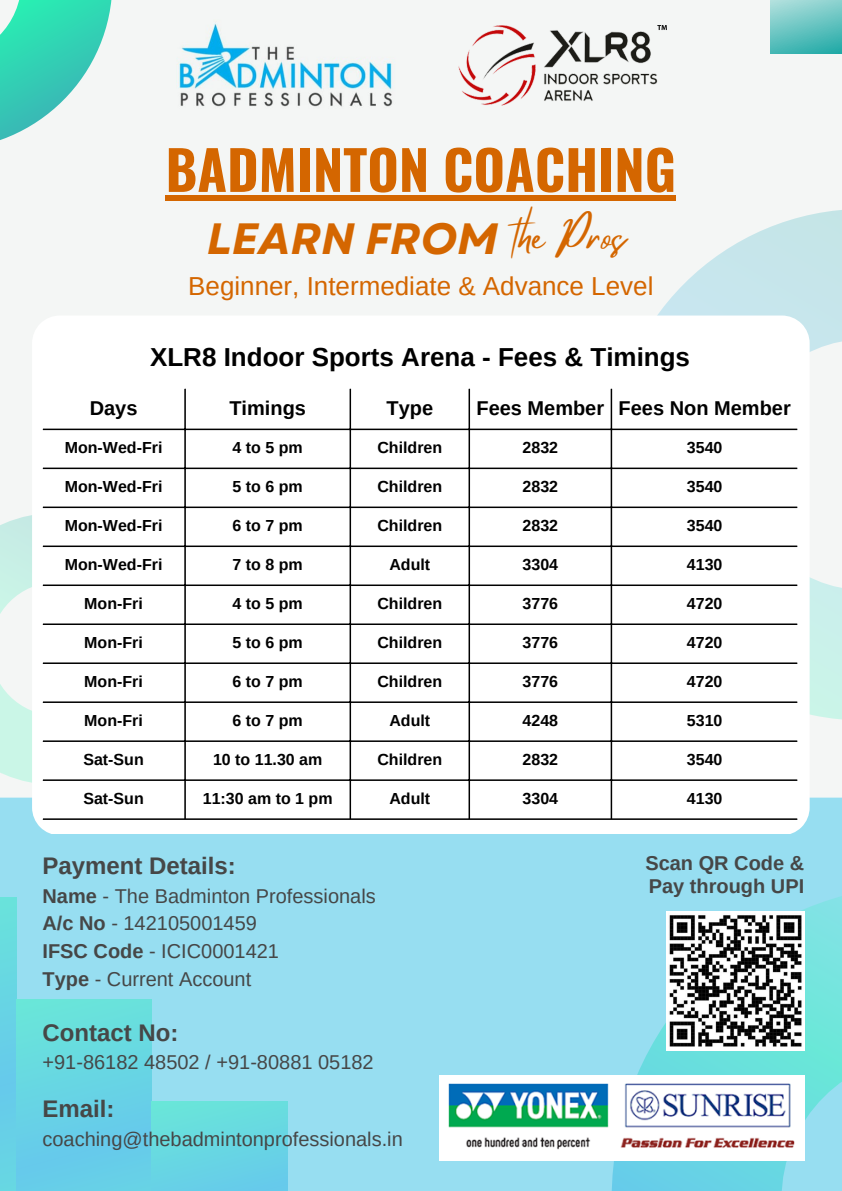
<style>
.page{position:relative;width:842px;height:1191px;background:#fff}
.page>*{position:absolute;margin:0;border:0;box-sizing:border-box;transform-origin:0 0}
.t1{font:700 54px "Oswald";color:#d46600}
.t2{font:italic 700 43.8px "Garet";color:#d46600}
.t3{font:700 26px "Arimo";color:#000}
.t4{font:26px "Arimo";color:#d46600}
.t5{font:700 24px "Arimo";color:#464747}
.t6{font:20px/27.7px "Arimo";color:#464747}
.t7{font:700 20px "Arimo";color:#000}
.t8{font:700 20px/23.2px "Arimo";color:#464747}
.t9{font:700 16px "Arimo";color:#000}
.s1{font-family:"Mistrully";font-weight:400;font-style:normal;font-size:39.5px}
.s2{font-weight:700}
</style>
<div class="page">
<div style="left:0;top:0;width:842px;height:1190px;background:#f4f6f5"></div>
<svg style="left:658px;top:210px;width:184px;height:510px"></svg>
<svg style="left:0;top:515px;width:32px;height:268px;fill:#caf6e7"></svg>
<div style="left:0;top:797px;width:842px;height:393px;background:#97def1"></div>
<div style="left:0;top:897px;width:16px;height:293px;background:linear-gradient(to bottom,#68dcdf,#66ccea)"></div>
<div style="left:16px;top:999px;width:136px;height:191px;background:linear-gradient(to bottom,#69e2db,#66c8ed)"></div>
<div style="left:152px;top:1100px;width:135px;height:90px;background:#67d8e2"></div>
<svg style="left:612px;top:884px;width:230px;height:306px;background:#86dee9"></svg>
<div style="left:439px;top:1074px;width:365px;height:86px;background:#fff"></div>
<svg style="left:0;top:0;width:112px;height:140px"></svg>
<svg style="left:770px;top:0;width:72px;height:54px;background:#68c4c1"></svg>
<img style="left:179px;top:23px;width:214px;height:84px">
<div style="left:32px;top:315px;width:778px;height:518px;background:#fff"></div>
<img style="left:448px;top:1083px;width:347px;height:67px">
<img style="left:666px;top:911px;width:138px;height:139px">
<hr style="left:184px;top:389px;width:2px;height:429px;background:#000">
<hr style="left:350px;top:389px;width:1px;height:429px;background:#000">
<hr style="left:469px;top:389px;width:1px;height:429px;background:#000">
<hr style="left:611px;top:389px;width:1px;height:429px;background:#000">
<hr style="left:43px;top:428px;width:754px;height:2px;background:#000">
<hr style="left:43px;top:467px;width:754px;height:2px;background:#000">
<hr style="left:43px;top:506px;width:754px;height:2px;background:#000">
<hr style="left:43px;top:545px;width:754px;height:2px;background:#000">
<hr style="left:43px;top:584px;width:754px;height:2px;background:#000">
<hr style="left:43px;top:623px;width:754px;height:2px;background:#000">
<hr style="left:43px;top:662px;width:754px;height:2px;background:#000">
<hr style="left:43px;top:701px;width:754px;height:2px;background:#000">
<hr style="left:43px;top:740px;width:754px;height:1px;background:#000">
<hr style="left:43px;top:779px;width:754px;height:1px;background:#000">
<hr style="left:43px;top:818px;width:754px;height:1px;background:#000">
<img style="left:458px;top:26px;width:208px;height:79px">
<div style="left:166px;top:195px;width:510px;height:5px;background:#d46600"></div>
<h1 class="t1" style="left:166px;top:127px;width:512px">BADMINTON COACHING</h1>
<h2 class="t2" style="left:207px;top:207px;width:420px">LEARN FROM <span class="s1">the Pros</span></h2>
<h3 class="t4" style="left:188px;top:271px;width:467px">Beginner, Intermediate &amp; Advance Level</h3>
<h3 class="t3" style="left:150px;top:342px;width:541px">XLR8 Indoor Sports Arena - Fees &amp; Timings</h3>
<p class="t7" style="left:90px;top:397px;width:49px">Days</p>
<p class="t7" style="left:229px;top:397px;width:78px">Timings</p>
<p class="t7" style="left:386px;top:397px;width:48px">Type</p>
<p class="t7" style="left:476px;top:397px;width:316px">Fees Member Fees Non Member</p>
<p class="t9" style="left:65px;top:439px;width:99px">Mon-Wed-Fri</p>
<p class="t9" style="left:233px;top:439px;width:72px">4to5pm</p>
<p class="t9" style="left:377px;top:439px;width:66px">Children</p>
<p class="t9" style="left:523px;top:439px;width:37px">2832</p>
<p class="t9" style="left:687px;top:439px;width:37px">3540</p>
<p class="t9" style="left:65px;top:478px;width:99px">Mon-Wed-Fri</p>
<p class="t9" style="left:233px;top:478px;width:72px">5to6pm</p>
<p class="t9" style="left:377px;top:478px;width:66px">Children</p>
<p class="t9" style="left:523px;top:478px;width:37px">2832</p>
<p class="t9" style="left:687px;top:478px;width:37px">3540</p>
<p class="t9" style="left:65px;top:517px;width:99px">Mon-Wed-Fri</p>
<p class="t9" style="left:233px;top:517px;width:72px">6to7pm</p>
<p class="t9" style="left:377px;top:517px;width:66px">Children</p>
<p class="t9" style="left:523px;top:517px;width:37px">2832</p>
<p class="t9" style="left:687px;top:517px;width:37px">3540</p>
<p class="t9" style="left:65px;top:555px;width:99px">Mon-Wed-Fri</p>
<p class="t9" style="left:233px;top:555px;width:72px">7to8pm</p>
<p class="t9" style="left:389px;top:555px;width:42px">Adult</p>
<p class="t9" style="left:523px;top:555px;width:37px">3304</p>
<p class="t9" style="left:687px;top:555px;width:37px">4130</p>
<p class="t9" style="left:84px;top:594px;width:60px">Mon-Fri</p>
<p class="t9" style="left:233px;top:594px;width:72px">4to5pm</p>
<p class="t9" style="left:377px;top:594px;width:66px">Children</p>
<p class="t9" style="left:523px;top:594px;width:37px">3776</p>
<p class="t9" style="left:687px;top:594px;width:37px">4720</p>
<p class="t9" style="left:84px;top:633px;width:60px">Mon-Fri</p>
<p class="t9" style="left:233px;top:633px;width:72px">5to6pm</p>
<p class="t9" style="left:377px;top:633px;width:66px">Children</p>
<p class="t9" style="left:523px;top:633px;width:37px">3776</p>
<p class="t9" style="left:687px;top:633px;width:37px">4720</p>
<p class="t9" style="left:84px;top:672px;width:60px">Mon-Fri</p>
<p class="t9" style="left:233px;top:672px;width:72px">6to7pm</p>
<p class="t9" style="left:377px;top:672px;width:66px">Children</p>
<p class="t9" style="left:523px;top:672px;width:37px">3776</p>
<p class="t9" style="left:687px;top:672px;width:37px">4720</p>
<p class="t9" style="left:84px;top:711px;width:60px">Mon-Fri</p>
<p class="t9" style="left:233px;top:711px;width:72px">6to7pm</p>
<p class="t9" style="left:389px;top:711px;width:42px">Adult</p>
<p class="t9" style="left:523px;top:711px;width:37px">4248</p>
<p class="t9" style="left:687px;top:711px;width:37px">5310</p>
<p class="t9" style="left:83px;top:750px;width:62px">Sat-Sun</p>
<p class="t9" style="left:213px;top:750px;width:111px">10 to 11.30 am</p>
<p class="t9" style="left:377px;top:750px;width:66px">Children</p>
<p class="t9" style="left:523px;top:750px;width:37px">2832</p>
<p class="t9" style="left:687px;top:750px;width:37px">3540</p>
<p class="t9" style="left:83px;top:789px;width:62px">Sat-Sun</p>
<p class="t9" style="left:203px;top:789px;width:131px">11:30 am to 1 pm</p>
<p class="t9" style="left:389px;top:789px;width:42px">Adult</p>
<p class="t9" style="left:523px;top:789px;width:37px">3304</p>
<p class="t9" style="left:687px;top:789px;width:37px">4130</p>
<h3 class="t5" style="left:42px;top:852px;width:195px">Payment Details:</h3>
<p class="t6" style="left:42px;top:881px;width:335px"><span class="s2">Name</span> - The Badminton Professionals<br><span class="s2">A/c No</span> - 142105001459<br><span class="s2">IFSC Code</span> - ICIC0001421<br><span class="s2">Type</span> - Current Account</p>
<h3 class="t5" style="left:42px;top:1018px;width:137px">Contact No:</h3>
<p class="t6" style="left:42px;top:1048px;width:333px">+91-86182 48502 / +91-80881 05182</p>
<h3 class="t5" style="left:42px;top:1095px;width:73px">Email:</h3>
<p class="t6" style="left:42px;top:1124px;width:362px">coaching@thebadmintonprofessionals.in</p>
<p class="t8" style="left:645px;top:851px;width:160px">Scan QR Code &amp;<br>Pay through UPI</p>
</div>
